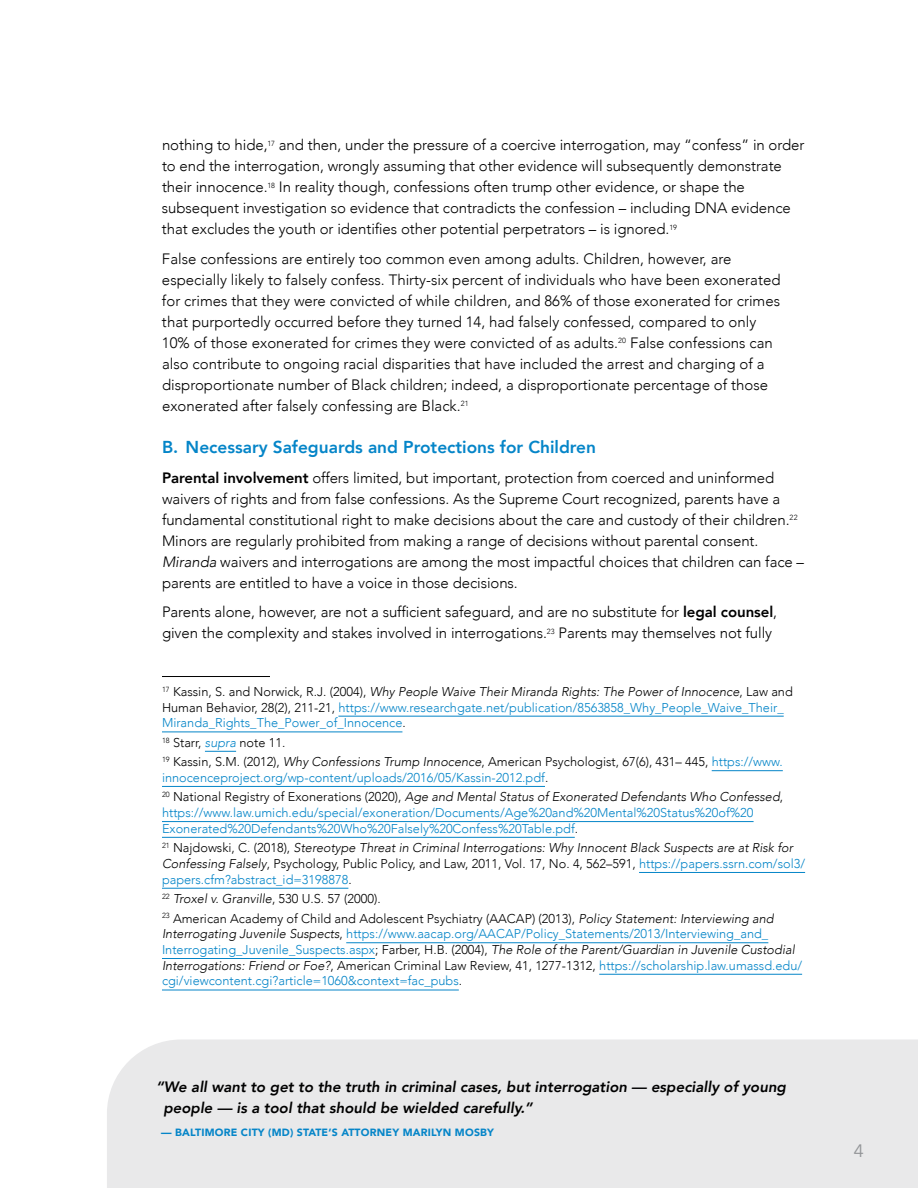
<style>
.page{position:relative;width:918px;height:1188px;background:#fff}
.page>*{position:absolute;margin:0;border:0;box-sizing:border-box;transform-origin:0 0}
.t1{font:18px "Avenir Next";color:#939598}
.t2{font:800 17.25px "Avenir";color:#0585c8}
.t3{font:300 15px/21px "Avenir";letter-spacing:-.005em;color:#000}
.t4{font:italic 800 15px/21px "Avenir";color:#000}
.t5{font:300 12.75px/15.8px "Avenir";color:#0585c8}
.t6{font:300 12.75px/19.4px "Avenir";color:#000}
.t7{font:italic 300 12.75px/15.8px "Avenir";color:#000}
.t8{font:900 10.5px "Avenir";letter-spacing:.02em;color:#0585c8}
.s1{font-weight:800}
.s2{font-style:italic}
.s3{color:#000}
.s4{font-style:italic;color:#000}
.s5{font-style:italic;color:#0585c8}
.s6{color:#0585c8}
.s7{font-style:normal}
.s8{font-style:normal;color:#0585c8}
</style>
<div class="page">
<div style="left:107px;top:1040px;width:811px;height:148px;background:#e9e9ea"></div>
<hr style="left:162px;top:676px;width:108px;height:1px;background:#000">
<hr style="left:338px;top:716px;width:446px;height:1px;background:#0585c8">
<hr style="left:162px;top:732px;width:240px;height:1px;background:#0585c8">
<hr style="left:205px;top:751px;width:31px;height:1px;background:#0585c8">
<hr style="left:712px;top:770px;width:71px;height:1px;background:#0585c8">
<hr style="left:162px;top:786px;width:383px;height:1px;background:#0585c8">
<hr style="left:162px;top:821px;width:592px;height:1px;background:#0585c8">
<hr style="left:162px;top:837px;width:413px;height:1px;background:#0585c8">
<hr style="left:639px;top:872px;width:166px;height:1px;background:#0585c8">
<hr style="left:162px;top:888px;width:186px;height:1px;background:#0585c8">
<hr style="left:346px;top:942px;width:422px;height:1px;background:#0585c8">
<hr style="left:162px;top:958px;width:213px;height:1px;background:#0585c8">
<hr style="left:599px;top:974px;width:203px;height:1px;background:#0585c8">
<hr style="left:162px;top:990px;width:297px;height:1px;background:#0585c8">
<p class="t3" style="left:162px;top:134px;width:644px">nothing to hide,<sup>17</sup> and then, under the pressure of a coercive interrogation, may “confess” in order to end the interrogation, wrongly assuming that other evidence will subsequently demonstrate their innocence.<sup>18</sup> In reality though, confessions often trump other evidence, or shape the subsequent investigation so evidence that contradicts the confession – including DNA evidence that excludes the youth or identifies other potential perpetrators – is ignored.<sup>19</sup></p>
<p class="t3" style="left:162px;top:248px;width:620px">False confessions are entirely too common even among adults. Children, however, are especially likely to falsely confess. Thirty-six percent of individuals who have been exonerated for crimes that they were convicted of while children, and 86% of those exonerated for crimes that purportedly occurred before they turned 14, had falsely confessed, compared to only 10% of those exonerated for crimes they were convicted of as adults.<sup>20</sup> False confessions can also contribute to ongoing racial disparities that have included the arrest and charging of a disproportionate number of Black children; indeed, a disproportionate percentage of those exonerated after falsely confessing are Black.<sup>21</sup></p>
<p class="t2" style="left:162px;top:433px;width:436px">B. Necessary Safeguards and Protections for Children</p>
<p class="t3" style="left:162px;top:467px;width:644px"><span class="s1">Parental involvement</span> offers limited, but important, protection from coerced and uninformed waivers of rights and from false confessions. As the Supreme Court recognized, parents have a fundamental constitutional right to make decisions about the care and custody of their children.<sup>22<br></sup>Minors are regularly prohibited from making a range of decisions without parental consent.<br><span class="s2">Miranda</span> waivers and interrogations are among the most impactful choices that children can face – parents are entitled to have a voice in those decisions.</p>
<p class="t3" style="left:162px;top:602px;width:617px">Parents alone, however, are not a sufficient safeguard, and are no substitute for <span class="s1">legal counsel</span>, given the complexity and stakes involved in interrogations.<sup>23</sup> Parents may themselves not fully</p>
<p class="t5" style="left:162px;top:684px;width:632px"><sup>17</sup> <span class="s3">Kassin, S. and Norwick, R.J. (2004),</span> <span class="s4">Why People Waive Their Miranda Rights: The Power of Innocence</span><span class="s3">, Law and<br>Human Behavior, 28(2), 211-21,</span> https://www.researchgate.net/publication/8563858_Why_People_Waive_Their_<br>Miranda_Rights_The_Power_of_Innocence<span class="s3">.</span></p>
<p class="t6" style="left:162px;top:733px;width:622px"><sup>18</sup> Starr, <span class="s5">supra</span> note 11.<br><sup>19</sup> Kassin, S.M. (2012), <span class="s2">Why Confessions Trump Innocence</span>, American Psychologist, 67(6), 431– 445, <span class="s6">https://www.</span></p>
<p class="t5" style="left:162px;top:768px;width:623px;line-height:19.4px">innocenceproject.org/wp-content/uploads/2016/05/Kassin-2012.pdf<span class="s3">.<br></span><sup>20</sup> <span class="s3">National Registry of Exonerations (2020),</span> <span class="s4">Age and Mental Status of Exonerated Defendants Who Confessed</span><span class="s3">,</span></p>
<p class="t5" style="left:162px;top:805px;width:593px">https://www.law.umich.edu/special/exoneration/Documents/Age%20and%20Mental%20Status%20of%20<br>Exonerated%20Defendants%20Who%20Falsely%20Confess%20Table.pdf<span class="s3">.</span></p>
<p class="t7" style="left:162px;top:840px;width:645px"><sup>21</sup> <span class="s7">Najdowski, C. (2018),</span> Stereotype Threat in Criminal Interrogations: Why Innocent Black Suspects are at Risk for<br>Confessing Falsely<span class="s7">, Psychology, Public Policy, and Law, 2011, Vol. 17, No. 4, 562–591,</span> <span class="s8">https://papers.ssrn.com/sol3/ papers.cfm?abstract_id=3198878</span><span class="s7">.</span></p>
<p class="t6" style="left:162px;top:889px;width:613px"><sup>22</sup> <span class="s2">Troxel v. Granville</span>, 530 U.S. 57 (2000).<br><sup>23</sup> American Academy of Child and Adolescent Psychiatry (AACAP) (2013), <span class="s2">Policy Statement: Interviewing and</span></p>
<p class="t5" style="left:162px;top:926px;width:642px"><span class="s4">Interrogating Juvenile Suspects</span><span class="s3">,</span> https://www.aacap.org/AACAP/Policy_Statements/2013/Interviewing_and_ Interrogating_Juvenile_Suspects.aspx<span class="s3">; Farber, H.B. (2004),</span> <span class="s4">The Role of the Parent/Guardian in Juvenile Custodial Interrogations: Friend or Foe?</span><span class="s3">, American Criminal Law Review, 41, 1277-1312,</span> https://scholarship.law.umassd.edu/ cgi/viewcontent.cgi?article=1060&amp;context=fac_pubs<span class="s3">.</span></p>
<p class="t4" style="left:163px;top:1076px;width:624px;text-indent:-7px">“We all want to get to the truth in criminal cases, but interrogation — especially of young people — is a tool that should be wielded carefully.”</p>
<p class="t8" style="left:161px;top:1123px;width:334px">— BALTIMORE CITY (MD) STATE’S ATTORNEY MARILYN MOSBY</p>
<p class="t1" style="left:854px;top:1135px;width:12px">4</p>
</div>
